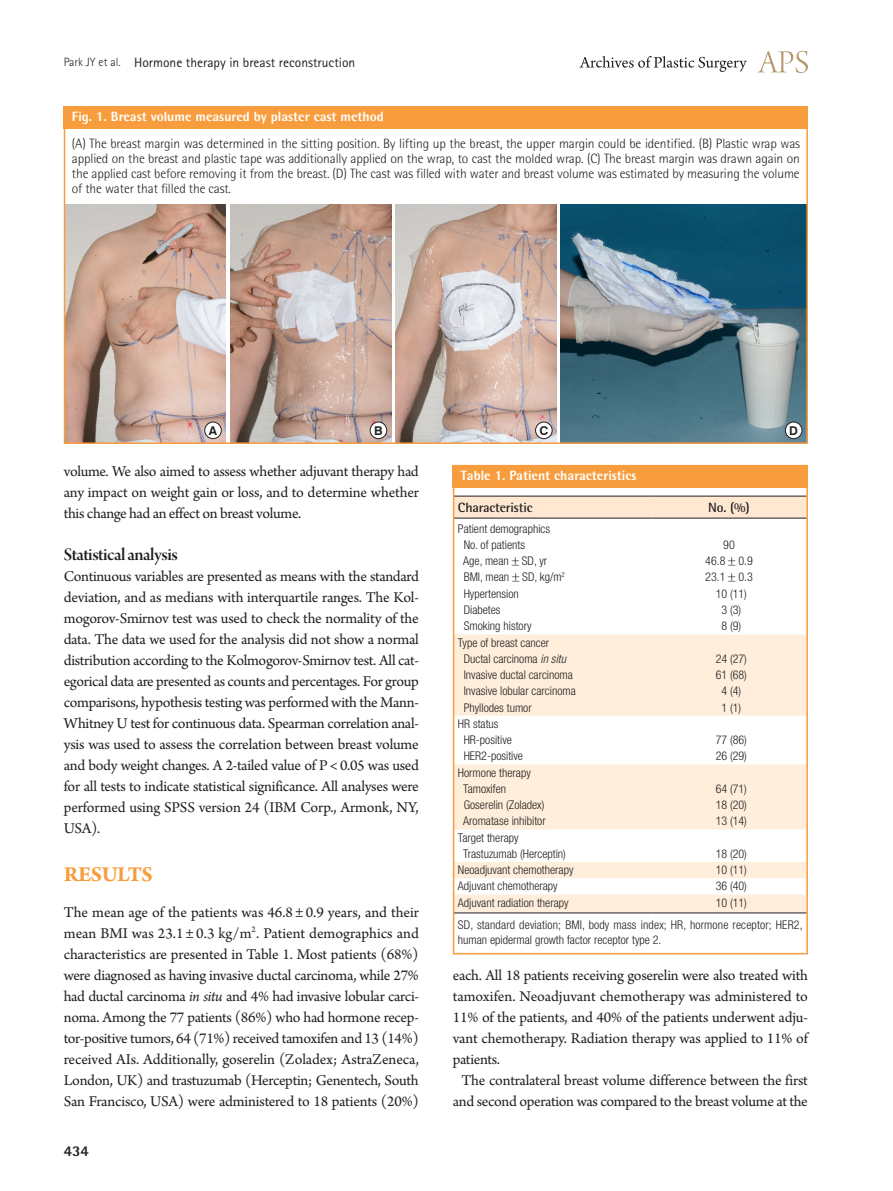
<style>
.page{position:relative;width:893px;height:1191px;background:#fff}
.page>*{position:absolute;margin:0;border:0;box-sizing:border-box;transform-origin:0 0}
.대제목{font:700 22.5px "Arno Pro";letter-spacing:-.02em;color:#f89d3d}
.중제목{font:18.75px "Arno Pro Smbd Display";letter-spacing:-.025em;color:#231f20}
.본문_0{font:15.75px/21px "Arno Pro";letter-spacing:-.015em;color:#231f20;text-align:justify}
.본문{font:15.75px/21px "Arno Pro";letter-spacing:-.02em;color:#231f20;text-align:justify}
.t1{font:800 15px "Rotis Semi Sans Std";color:#231f20}
.그림설명{font:300 13.5px/15px "Rotis Semi Sans Std";letter-spacing:-.01em;color:#231f20;text-align:justify}
.표그림제목{font:800 13.5px "Rotis Semi Sans Std";color:#fff}
.하시라_제목{font:13.5px "Rotis Sans Serif Std";color:#231f20}
.표열제목{font:700 13.5px "Rotis Semi Sans Std";letter-spacing:-.01em;color:#231f20}
.t2{font:700 12.15px "Swiss 721 BT";color:#231f20}
.표본문{font:300 condensed 12px/14.4px "Helvetica Neue LT Std";color:#231f20}
.s1{font-weight:300;font-size:12px}
.s2{font-style:italic}
.s3{font-family:"Dotum";font-weight:400;font-stretch:normal}
</style>
<div class="page">
<svg style="left:757px;top:51px;width:51px;height:22px"></svg>
<svg style="left:579px;top:56px;width:168px;height:16px"></svg>
<div style="left:64px;top:106px;width:744px;height:23px;background:#f89d3d"></div>
<img style="left:67px;top:205px;width:159px;height:236px">
<img style="left:230px;top:205px;width:161px;height:236px">
<img style="left:395px;top:205px;width:162px;height:236px">
<img style="left:561px;top:205px;width:244px;height:236px">
<div style="left:205px;top:422px;width:16px;height:17px;background:#fff;border-radius:50%"></div>
<div style="left:205px;top:422px;width:17px;height:17px;border:1px solid #231f20;border-radius:50%"></div>
<div style="left:370px;top:422px;width:17px;height:17px;background:#fff;border-radius:50%"></div>
<div style="left:370px;top:422px;width:17px;height:17px;border:1px solid #231f20;border-radius:50%"></div>
<div style="left:785px;top:422px;width:17px;height:17px;background:#fff;border-radius:50%"></div>
<div style="left:785px;top:422px;width:17px;height:17px;border:1px solid #231f20;border-radius:50%"></div>
<div style="left:536px;top:422px;width:16px;height:17px;background:#fff;border-radius:50%"></div>
<div style="left:535px;top:422px;width:17px;height:17px;border:1px solid #231f20;border-radius:50%"></div>
<div style="left:64px;top:106px;width:744px;height:338px;border:2px solid #f89d3d"></div>
<div style="left:456px;top:497px;width:349px;height:21px;background:#fee8d1"></div>
<svg style="left:456px;top:634px;width:349px;height:278px;fill:#feeedb"></svg>
<hr style="left:454px;top:912px;width:197px;height:1px;background:#231f20">
<hr style="left:651px;top:912px;width:156px;height:1px;background:#231f20">
<hr style="left:454px;top:496px;width:197px;height:1px;background:#231f20">
<hr style="left:651px;top:496px;width:156px;height:1px;background:#231f20">
<hr style="left:454px;top:518px;width:197px;height:1px;background:#231f20">
<hr style="left:651px;top:518px;width:156px;height:1px;background:#231f20">
<div style="left:453px;top:465px;width:355px;height:22px;background:#f89d3d"></div>
<div style="left:453px;top:465px;width:355px;height:489px;border:2px solid #f89d3d"></div>
<p class="하시라_제목" style="left:64px;top:54px;width:293px"><span class="s1">Park JY et al.</span> Hormone therapy in breast reconstruction</p>
<p class="표그림제목" style="left:72px;top:108px;width:313px">Fig. 1. Breast volume measured by plaster cast method</p>
<p class="그림설명" style="left:72px;top:136px;width:730px">(A) The breast margin was determined in the sitting position. By lifting up the breast, the upper margin could be identified. (B) Plastic wrap was applied on the breast and plastic tape was additionally applied on the wrap, to cast the molded wrap. (C) The breast margin was drawn again on the applied cast before removing it from the breast. (D) The cast was filled with water and breast volume was estimated by measuring the volume of the water that filled the cast.</p>
<p class="t2" style="left:209px;top:423px;width:10px">A</p>
<p class="t2" style="left:374px;top:423px;width:10px">B</p>
<p class="t2" style="left:539px;top:423px;width:10px">C</p>
<p class="t2" style="left:789px;top:423px;width:10px">D</p>
<p class="본문" style="left:64px;top:462px;width:357px">volume. We also aimed to assess whether adjuvant therapy had any impact on weight gain or loss, and to determine whether this change had an effect on breast volume.</p>
<p class="중제목" style="left:64px;top:544px;width:116px">Statistical analysis</p>
<p class="본문_0" style="left:64px;top:567px;width:357px">Continuous variables are presented as means with the standard deviation, and as medians with interquartile ranges. The Kol&shy;mogorov-Smirnov test was used to check the normality of the data. The data we used for the analysis did not show a normal distribution according to the Kolmogorov-Smirnov test. All cat&shy;egorical data are presented as counts and percentages. For group comparisons, hypothesis testing was performed with the Mann-Whitney U test for continuous data. Spearman correlation anal&shy;ysis was used to assess the correlation between breast volume and body weight changes. A 2-tailed value of P &lt; 0.05 was used for all tests to indicate statistical significance. All analyses were performed using SPSS version 24 (IBM Corp., Armonk, NY, USA).</p>
<p class="대제목" style="left:64px;top:861px;width:91px">RESULTS</p>
<p class="본문_0" style="left:64px;top:903px;width:357px">The mean age of the patients was 46.8 ± 0.9 years, and their mean BMI was 23.1 ± 0.3 kg/m<sup>2</sup>. Patient demographics and characteristics are presented in Table 1. Most patients (68%) were diagnosed as having invasive ductal carcinoma, while 27% had ductal carcinoma <span class="s2">in situ</span> and 4% had invasive lobular carci&shy;noma. Among the 77 patients (86%) who had hormone recep&shy;tor-positive tumors, 64 (71%) received tamoxifen and 13 (14%) received AIs. Additionally, goserelin (Zoladex; AstraZeneca, London, UK) and trastuzumab (Herceptin; Genentech, South San Francisco, USA) were administered to 18 patients (20%)</p>
<p class="t1" style="left:64px;top:1141px;width:27px">434</p>
<p class="표그림제목" style="left:461px;top:466px;width:177px">Table 1. Patient characteristics</p>
<p class="표열제목" style="left:458px;top:499px;width:76px">Characteristic</p>
<p class="표열제목" style="left:708px;top:499px;width:43px">No. (%)</p>
<p class="표본문" style="left:458px;top:521px;width:94px">Patient demographics</p>
<p class="표본문" style="left:464px;top:537px;width:63px">No. of patients</p>
<p class="표본문" style="left:723px;top:537px;width:13px">90</p>
<p class="표본문" style="left:463px;top:553px;width:85px">Age, mean<span class="s3">±</span>SD, yr</p>
<p class="표본문" style="left:705px;top:553px;width:49px">46.8<span class="s3">±</span>0.9</p>
<p class="표본문" style="left:464px;top:570px;width:103px">BMI, mean<span class="s3">±</span>SD, kg/m<sup>2</sup></p>
<p class="표본문" style="left:705px;top:570px;width:49px">23.1<span class="s3">±</span>0.3</p>
<p class="표본문" style="left:464px;top:586px;width:57px">Hypertension</p>
<p class="표본문" style="left:716px;top:586px;width:33px">10 (11)</p>
<p class="표본문" style="left:464px;top:602px;width:38px">Diabetes</p>
<p class="표본문" style="left:721px;top:602px;width:21px">3 (3)</p>
<p class="표본문" style="left:464px;top:618px;width:69px">Smoking history</p>
<p class="표본문" style="left:721px;top:618px;width:21px">8 (9)</p>
<p class="표본문" style="left:458px;top:635px;width:93px">Type of breast cancer</p>
<p class="표본문" style="left:464px;top:651px;width:104px">Ductal carcinoma <span class="s2">in situ</span></p>
<p class="표본문" style="left:716px;top:651px;width:33px">24 (27)</p>
<p class="표본문" style="left:464px;top:667px;width:111px">Invasive ductal carcinoma</p>
<p class="표본문" style="left:716px;top:667px;width:33px">61 (68)</p>
<p class="표본문" style="left:464px;top:683px;width:114px">Invasive lobular carcinoma</p>
<p class="표본문" style="left:721px;top:683px;width:21px">4 (4)</p>
<p class="표본문" style="left:464px;top:700px;width:69px">Phyllodes tumor</p>
<p class="표본문" style="left:721px;top:700px;width:21px">1 (1)</p>
<p class="표본문" style="left:458px;top:716px;width:42px">HR status</p>
<p class="표본문" style="left:464px;top:732px;width:50px">HR-positive</p>
<p class="표본문" style="left:716px;top:732px;width:33px">77 (86)</p>
<p class="표본문" style="left:464px;top:749px;width:61px">HER2-positive</p>
<p class="표본문" style="left:716px;top:749px;width:33px">26 (29)</p>
<p class="표본문" style="left:458px;top:765px;width:74px">Hormone therapy</p>
<p class="표본문" style="left:463px;top:781px;width:44px">Tamoxifen</p>
<p class="표본문" style="left:716px;top:781px;width:33px">64 (71)</p>
<p class="표본문" style="left:464px;top:797px;width:82px">Goserelin (Zoladex)</p>
<p class="표본문" style="left:716px;top:797px;width:33px">18 (20)</p>
<p class="표본문" style="left:463px;top:814px;width:84px">Aromatase inhibitor</p>
<p class="표본문" style="left:716px;top:814px;width:33px">13 (14)</p>
<p class="표본문" style="left:458px;top:830px;width:62px">Target therapy</p>
<p class="표본문" style="left:463px;top:846px;width:104px">Trastuzumab (Herceptin)</p>
<p class="표본문" style="left:716px;top:846px;width:33px">18 (20)</p>
<p class="표본문" style="left:458px;top:862px;width:117px">Neoadjuvant chemotherapy</p>
<p class="표본문" style="left:716px;top:862px;width:33px">10 (11)</p>
<p class="표본문" style="left:458px;top:879px;width:101px">Adjuvant chemotherapy</p>
<p class="표본문" style="left:716px;top:879px;width:33px">36 (40)</p>
<p class="표본문" style="left:458px;top:895px;width:112px">Adjuvant radiation therapy</p>
<p class="표본문" style="left:716px;top:895px;width:33px">10 (11)</p>
<p class="표본문" style="left:458px;top:918px;width:346px">SD, standard deviation; BMI, body mass index; HR, hormone receptor; HER2, human epidermal growth factor receptor type 2.</p>
<p class="본문_0" style="left:453px;top:966px;width:357px">each. All 18 patients receiving goserelin were also treated with tamoxifen. Neoadjuvant chemotherapy was administered to 11% of the patients, and 40% of the patients underwent adju&shy;vant chemotherapy. Radiation therapy was applied to 11% of patients.</p>
<p class="본문" style="left:453px;top:1071px;width:357px;text-align:center">The contralateral breast volume difference between the first and second operation was compared to the breast volume at the</p>
</div>
